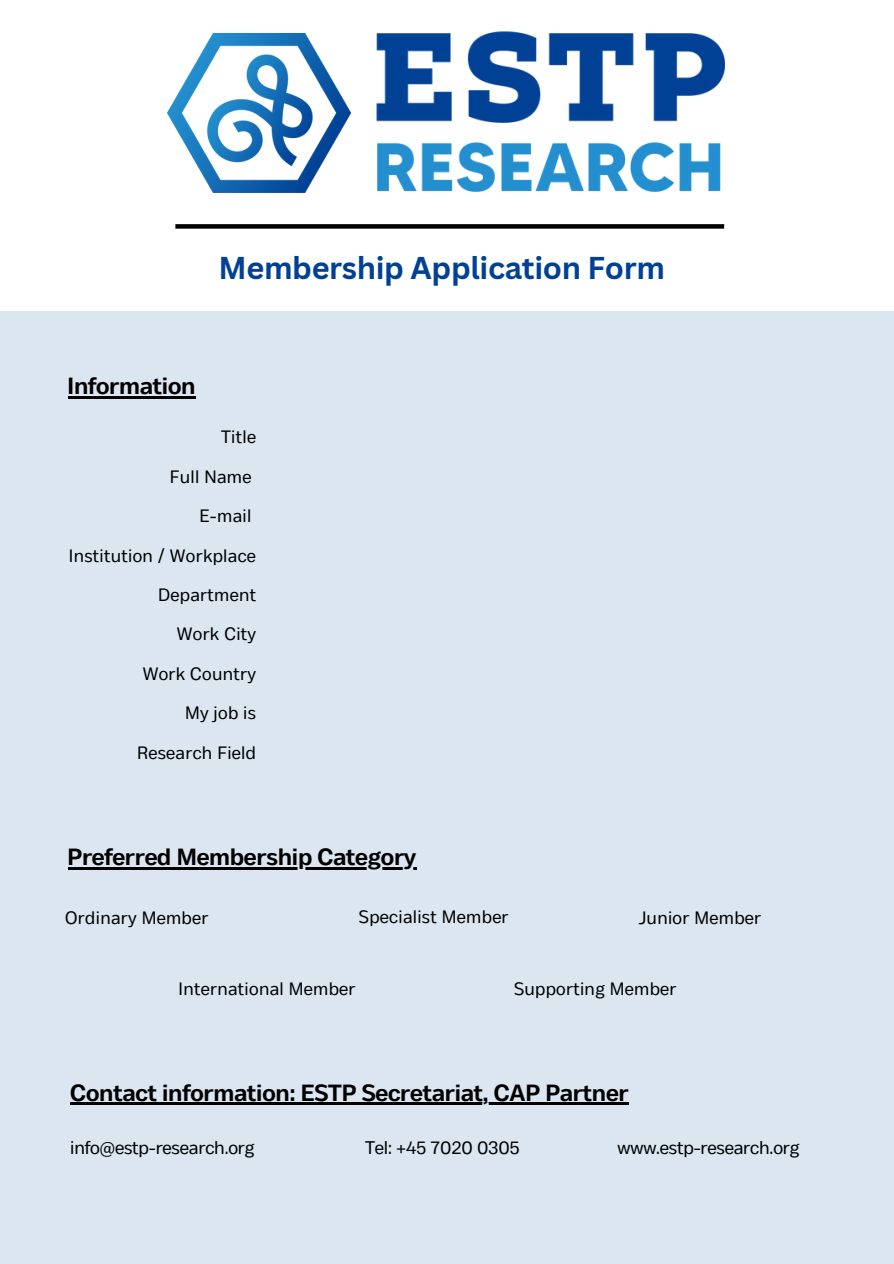
<style>
.page{position:relative;width:894px;height:1264px;background:#fff}
.page>*{position:absolute;margin:0;border:0;box-sizing:border-box;transform-origin:0 0}
.t1{font:700 30.75px "Canva Sans";letter-spacing:-.01em;color:#004195}
.t2{font:700 23.4px "Body Text";letter-spacing:-.01em;color:#000}
.t3{font:18.3px "Body Text";letter-spacing:-.01em;color:#000}
.t4{font:17.85px "Body Text";letter-spacing:.02em;color:#000}
</style>
<div class="page">
<div style="left:0;top:37px;width:893px;height:1226px;background:#dbe6f1"></div>
<div style="left:0;top:37px;width:893px;height:273px;background:#fff"></div>
<img style="left:376px;top:31px;width:348px;height:162px">
<img style="left:168px;top:34px;width:184px;height:158px">
<div style="left:175px;top:224px;width:549px;height:5px;background:#000"></div>
<hr style="left:68px;top:867px;width:348px;height:2px;background:#000">
<hr style="left:68px;top:396px;width:127px;height:3px;background:#000">
<hr style="left:70px;top:1102px;width:559px;height:3px;background:#000">
<p class="t1" style="left:218px;top:246px;width:448px">Membership Application Form</p>
<p class="t2" style="left:68px;top:372px;width:129px">Information</p>
<p class="t4" style="left:221px;top:427px;width:36px">Title</p>
<p class="t4" style="left:170px;top:466px;width:83px">Full Name</p>
<p class="t4" style="left:199px;top:505px;width:53px">E-mail</p>
<p class="t4" style="left:69px;top:545px;width:188px">Institution / Workplace</p>
<p class="t4" style="left:158px;top:584px;width:99px">Department</p>
<p class="t4" style="left:177px;top:624px;width:81px">Work City</p>
<p class="t4" style="left:143px;top:663px;width:115px">Work Country</p>
<p class="t4" style="left:185px;top:702px;width:72px">My job is</p>
<p class="t4" style="left:137px;top:742px;width:120px">Research Field</p>
<p class="t2" style="left:68px;top:843px;width:350px">Preferred Membership Category</p>
<p class="t4" style="left:65px;top:907px;width:144px">Ordinary Member</p>
<p class="t4" style="left:359px;top:906px;width:151px">Specialist Member</p>
<p class="t4" style="left:638px;top:907px;width:124px">Junior Member</p>
<p class="t4" style="left:178px;top:978px;width:178px">International Member</p>
<p class="t4" style="left:514px;top:978px;width:164px">Supporting Member</p>
<p class="t2" style="left:70px;top:1078px;width:560px">Contact information: ESTP Secretariat, CAP Partner</p>
<p class="t3" style="left:70px;top:1136px;width:186px">info@estp-research.org</p>
<p class="t3" style="left:365px;top:1136px;width:156px">Tel: +45 7020 0305</p>
<p class="t3" style="left:617px;top:1136px;width:183px">www.estp-research.org</p>
</div>
